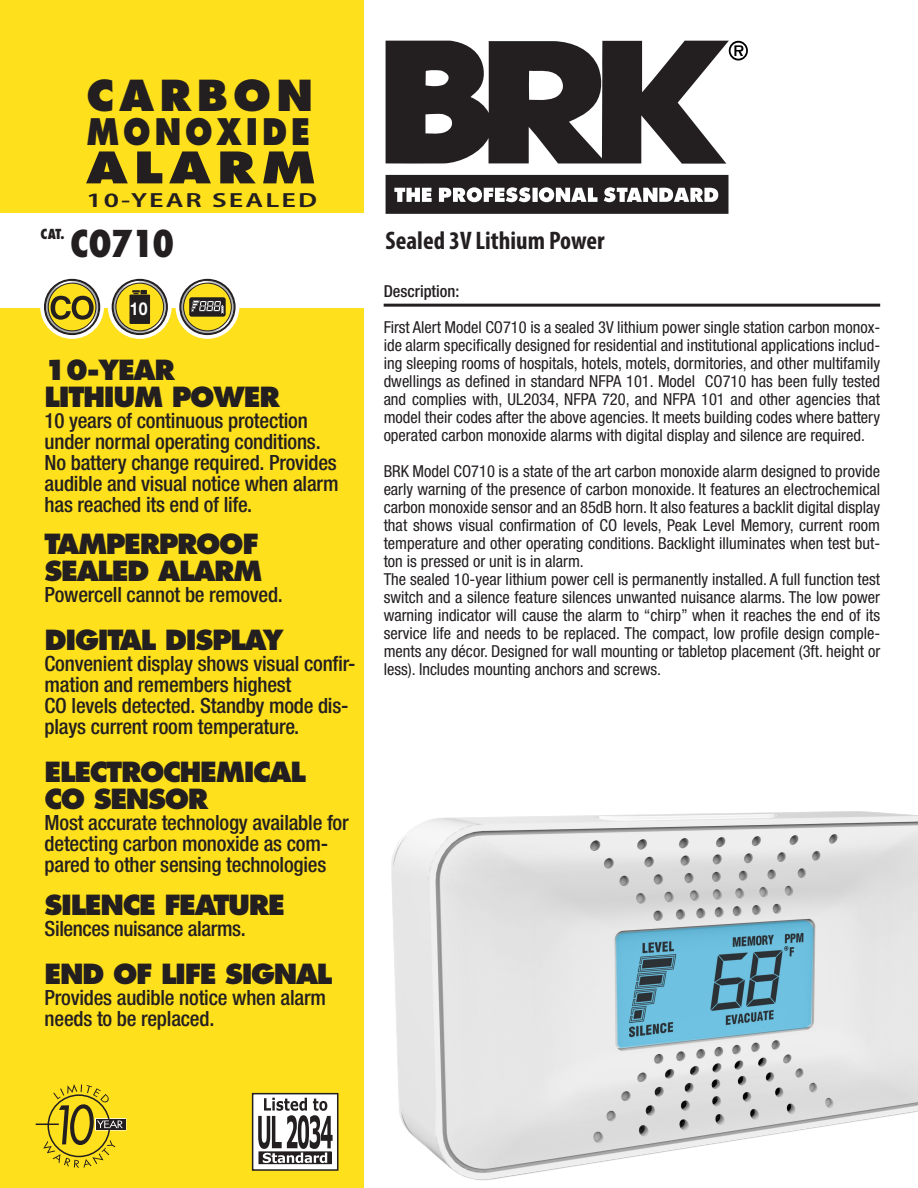
<style>
.page{position:relative;width:918px;height:1188px;background:#fff}
.page>*{position:absolute;margin:0;border:0;box-sizing:border-box;transform-origin:0 0}
.t1{font:800 42.3px "Futura Std";letter-spacing:.13em;color:#231f20;scale:1.18 1}
.t2{font:800 41.55px "Futura Std";letter-spacing:.13em;color:#231f20}
.t3{font:800 condensed 36px "Futura Std";letter-spacing:-.025em;color:#231f20}
.t4{font:800 35.55px "Futura Std";letter-spacing:.13em;color:#231f20;scale:.85 1}
.Sideline_Bullet{font:800 27px/27px "Futura Std";letter-spacing:-.05em;color:#231f20}
.t5{font:700 condensed 25.5px "Myriad Pro";color:#231f20}
.Side-body_copy{font:500 condensed 21px/21px "Helvetica Neue LT Std";letter-spacing:-.01em;color:#231f20}
.t6{font:600 semi-condensed 20.55px "Myriad Pro";letter-spacing:.07em;color:#231f20;scale:1.5 1}
.t7{font:700 17.85px "Helvetica Neue LT Std";color:#fff;scale:.89 1}
.t8{font:condensed 16.5px/18px "Helvetica Neue LT Std";color:#231f20;text-align:justify}
.t9{font:500 condensed 16.5px "Helvetica Neue LT Std";color:#231f20}
.t10{font:800 condensed 13.5px "Futura Std";color:#231f20}
</style>
<div class="page">
<div style="left:0;top:0;width:363px;height:1188px;background:#ffe01d"></div>
<div style="left:0;top:214px;width:365px;height:94px;background:#fff"></div>
<svg style="left:386px;top:175px;width:342px;height:39px"></svg>
<svg style="left:386px;top:41px;width:362px;height:123px"></svg>
<hr style="left:384px;top:304px;width:496px;height:3px;background:#231f20">
<div style="left:253px;top:1094px;width:85px;height:76px;background:#fff"></div>
<div style="left:252px;top:1093px;width:86px;height:78px;border:2px solid #231f20"></div>
<svg style="left:258px;top:1097px;width:74px;height:68px"></svg>
<div style="left:259px;top:1152px;width:72px;height:12px;border:1px solid #231f20"></div>
<svg style="left:258px;top:1098px;width:75px;height:65px"></svg>
<svg style="left:123px;top:1118px;width:3px;height:13px"></svg>
<div style="left:96px;top:1119px;width:29px;height:11px;background:#231f20"></div>
<svg style="left:36px;top:1084px;width:87px;height:84px"></svg>
<img style="left:391px;top:811px;width:527px;height:370px">
<svg style="left:176px;top:275px;width:63px;height:64px"></svg>
<svg style="left:180px;top:280px;width:55px;height:54px"></svg>
<svg style="left:40px;top:275px;width:64px;height:64px"></svg>
<svg style="left:45px;top:280px;width:54px;height:54px"></svg>
<svg style="left:108px;top:275px;width:64px;height:64px"></svg>
<svg style="left:112px;top:280px;width:55px;height:54px"></svg>
<p class="t2" style="left:86px;top:69px;width:228px">CARBON</p>
<p class="t1" style="left:86px;top:141px;width:196px">ALARM</p>
<p class="t4" style="left:86px;top:110px;width:265px">MONOXIDE</p>
<p class="t6" style="left:86px;top:189px;width:155px">10-YEAR SEALED</p>
<p class="t10" style="left:40px;top:225px;width:26px">CAT.</p>
<p class="t3" style="left:70px;top:221px;width:106px">CO710</p>
<p class="t7" style="left:130px;top:298px;width:21px">10</p>
<p class="Sideline_Bullet" style="left:45px;top:356px;width:237px">10-YEAR<br>LITHIUM POWER</p>
<p class="Side-body_copy" style="left:45px;top:409px;width:296px">10 years of continuous protection under normal operating conditions.<br>No battery change required. Provides audible and visual notice when alarm has reached its end of life.</p>
<p class="Sideline_Bullet" style="left:45px;top:531px;width:216px">TAMPERPROOF</p>
<p class="Sideline_Bullet" style="left:45px;top:558px;width:219px">SEALED ALARM</p>
<p class="Side-body_copy" style="left:45px;top:584px;width:240px">Powercell cannot be removed.</p>
<p class="Sideline_Bullet" style="left:45px;top:627px;width:241px">DIGITAL DISPLAY</p>
<p class="Side-body_copy" style="left:45px;top:653px;width:312px">Convenient display shows visual confir&shy;mation and remembers highest</p>
<p class="Side-body_copy" style="left:45px;top:695px;width:305px">CO levels detected. Standby mode dis&shy;plays current room temperature.</p>
<p class="Sideline_Bullet" style="left:45px;top:759px;width:263px">ELECTROCHEMICAL</p>
<p class="Sideline_Bullet" style="left:45px;top:786px;width:165px">CO SENSOR</p>
<p class="Side-body_copy" style="left:45px;top:812px;width:306px">Most accurate technology available for detecting carbon monoxide as com&shy;pared to other sensing technologies</p>
<p class="Sideline_Bullet" style="left:45px;top:891px;width:242px">SILENCE FEATURE</p>
<p class="Side-body_copy" style="left:45px;top:918px;width:203px">Silences nuisance alarms.</p>
<p class="Sideline_Bullet" style="left:45px;top:961px;width:289px">END OF LIFE SIGNAL</p>
<p class="Side-body_copy" style="left:45px;top:987px;width:283px">Provides audible notice when alarm needs to be replaced.</p>
<p class="t5" style="left:386px;top:224px;width:221px">Sealed 3V Lithium Power</p>
<p class="t9" style="left:384px;top:281px;width:77px">Description:</p>
<p class="t8" style="left:384px;top:318px;width:498px">First Alert Model CO710 is a sealed 3V lithium power single station carbon monox&shy;ide alarm specifically designed for residential and institutional applications includ&shy;ing sleeping rooms of hospitals, hotels, motels, dormitories, and other multifamily dwellings as defined in standard NFPA 101. Model CO710 has been fully tested and complies with, UL2034, NFPA 720, and NFPA 101 and other agencies that model their codes after the above agencies. It meets building codes where battery operated carbon monoxide alarms with digital display and silence are required.</p>
<p class="t8" style="left:384px;top:462px;width:498px">BRK Model CO710 is a state of the art carbon monoxide alarm designed to provide early warning of the presence of carbon monoxide. It features an electrochemical carbon monoxide sensor and an 85dB horn. It also features a backlit digital display that shows visual confirmation of CO levels, Peak Level Memory, current room temperature and other operating conditions. Backlight illuminates when test but&shy;ton is pressed or unit is in alarm.</p>
<p class="t8" style="left:384px;top:570px;width:498px">The sealed 10-year lithium power cell is permanently installed. A full function test switch and a silence feature silences unwanted nuisance alarms. The low power warning indicator will cause the alarm to “chirp” when it reaches the end of its service life and needs to be replaced. The compact, low profile design comple&shy;ments any décor. Designed for wall mounting or tabletop placement (3ft. height or less). Includes mounting anchors and screws.</p>
</div>
